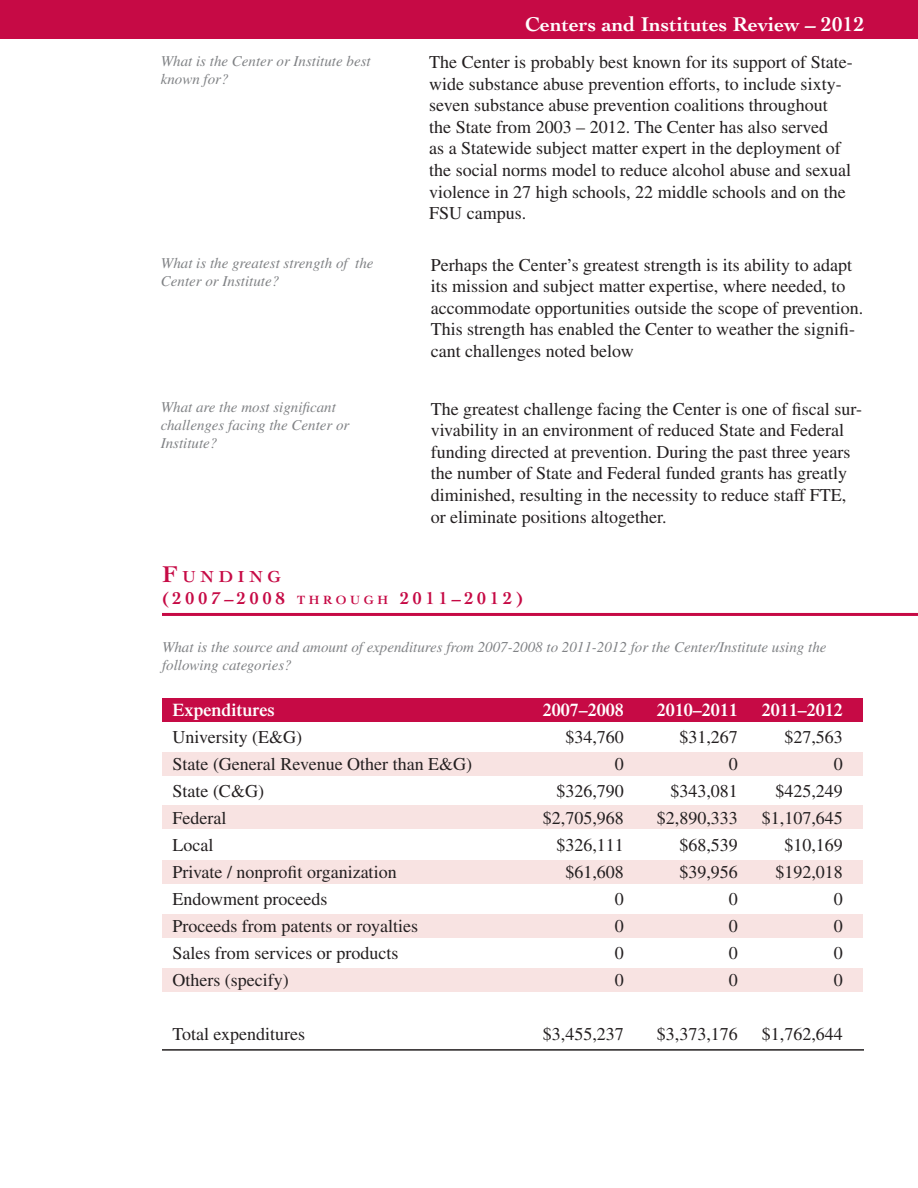
<style>
.page{position:relative;width:918px;height:1188px;background:#fff}
.page>*{position:absolute;margin:0;border:0;box-sizing:border-box;transform-origin:0 0}
.t1{font:700 21px "Cochin";color:#fff}
.t2{font:18px/21.6px "Times";color:#231f20}
.t3{font:600 18px "Times";color:#fff}
.heading{font:700 18px "Cochin";letter-spacing:.2em;color:#c60a45}
.heading-2{font:700 16.8px "Cochin";letter-spacing:.285em;color:#c60a45}
.question{font:italic 15px/18px "Times";color:#808285}
.s1{font-size:24px}
.s2{font-size:12.6px}
</style>
<div class="page">
<div style="left:163px;top:805px;width:700px;height:24px;background:#f8e3e2"></div>
<div style="left:163px;top:752px;width:700px;height:23px;background:#f8e3e2"></div>
<div style="left:163px;top:860px;width:700px;height:23px;background:#f8e3e2"></div>
<div style="left:163px;top:914px;width:700px;height:23px;background:#f8e3e2"></div>
<div style="left:163px;top:698px;width:700px;height:24px;background:#c60a45"></div>
<div style="left:163px;top:968px;width:700px;height:24px;background:#f8e3e2"></div>
<hr style="left:162px;top:1049px;width:702px;height:2px;background:#231f20">
<hr style="left:162px;top:613px;width:756px;height:3px;background:#c60a45">
<div style="left:0;top:0;width:918px;height:39px;background:#c60a45"></div>
<p class="question" style="left:161px;top:52px;width:212px">What is the Center or Institute best known for?</p>
<p class="question" style="left:161px;top:254px;width:214px">What is the greatest strength of the<br>Center or Institute?</p>
<p class="t1" style="left:525px;top:12px;width:341px">Centers and Institutes Review – 2012</p>
<p class="t2" style="left:429px;top:51px;width:425px">The Center is probably best known for its support of State&shy;wide substance abuse prevention efforts, to include sixty&shy;seven substance abuse prevention coalitions throughout the State from 2003 – 2012. The Center has also served<br>as a Statewide subject matter expert in the deployment of the social norms model to reduce alcohol abuse and sexual violence in 27 high schools, 22 middle schools and on the FSU campus.</p>
<p class="t2" style="left:431px;top:254px;width:434px">Perhaps the Center’s greatest strength is its ability to adapt its mission and subject matter expertise, where needed, to accommodate opportunities outside the scope of prevention.<br>This strength has enabled the Center to weather the signifi&shy;cant challenges noted below</p>
<p class="question" style="left:161px;top:398px;width:190px">What are the most significant challenges facing the Center or<br>Institute?</p>
<p class="t2" style="left:431px;top:398px;width:433px">The greatest challenge facing the Center is one of fiscal sur&shy;vivability in an environment of reduced State and Federal funding directed at prevention. During the past three years the number of State and Federal funded grants has greatly diminished, resulting in the necessity to reduce staff FTE, or eliminate positions altogether.</p>
<p class="heading-2" style="left:162px;top:567px;width:120px"><span class="s1">F</span>UNDING</p>
<p class="heading" style="left:162px;top:588px;width:363px">(2007–2008 <span class="s2">THROUGH</span> 2011–2012)</p>
<p class="question" style="left:162px;top:638px;width:666px">What is the source and amount of expenditures from 2007-2008 to 2011-2012 for the Center/Institute using the following categories?</p>
<p class="t3" style="left:172px;top:699px;width:104px">Expenditures</p>
<p class="t3" style="left:543px;top:699px;width:82px">2007–2008</p>
<p class="t3" style="left:657px;top:699px;width:82px">2010–2011</p>
<p class="t3" style="left:762px;top:699px;width:83px">2011–2012</p>
<p class="t2" style="left:172px;top:726px;width:131px">University (E&amp;G)</p>
<p class="t2" style="left:565px;top:726px;width:60px">$34,760</p>
<p class="t2" style="left:679px;top:726px;width:60px">$31,267</p>
<p class="t2" style="left:784px;top:726px;width:60px">$27,563</p>
<p class="t2" style="left:172px;top:753px;width:301px">State (General Revenue Other than E&amp;G)</p>
<p class="t2" style="left:615px;top:753px;width:10px">0</p>
<p class="t2" style="left:729px;top:753px;width:10px">0</p>
<p class="t2" style="left:834px;top:753px;width:10px">0</p>
<p class="t2" style="left:172px;top:780px;width:93px">State (C&amp;G)</p>
<p class="t2" style="left:556px;top:780px;width:69px">$326,790</p>
<p class="t2" style="left:670px;top:780px;width:69px">$343,081</p>
<p class="t2" style="left:775px;top:780px;width:69px">$425,249</p>
<p class="t2" style="left:172px;top:807px;width:55px">Federal</p>
<p class="t2" style="left:543px;top:807px;width:82px">$2,705,968</p>
<p class="t2" style="left:657px;top:807px;width:82px">$2,890,333</p>
<p class="t2" style="left:762px;top:807px;width:83px">$1,107,645</p>
<p class="t2" style="left:172px;top:834px;width:42px">Local</p>
<p class="t2" style="left:556px;top:834px;width:69px">$326,111</p>
<p class="t2" style="left:679px;top:834px;width:60px">$68,539</p>
<p class="t2" style="left:784px;top:834px;width:60px">$10,169</p>
<p class="t2" style="left:172px;top:861px;width:226px">Private / nonprofit organization</p>
<p class="t2" style="left:565px;top:861px;width:60px">$61,608</p>
<p class="t2" style="left:679px;top:861px;width:60px">$39,956</p>
<p class="t2" style="left:775px;top:861px;width:69px">$192,018</p>
<p class="t2" style="left:172px;top:888px;width:157px">Endowment proceeds</p>
<p class="t2" style="left:615px;top:888px;width:10px">0</p>
<p class="t2" style="left:729px;top:888px;width:10px">0</p>
<p class="t2" style="left:834px;top:888px;width:10px">0</p>
<p class="t2" style="left:172px;top:915px;width:247px">Proceeds from patents or royalties</p>
<p class="t2" style="left:615px;top:915px;width:10px">0</p>
<p class="t2" style="left:729px;top:915px;width:10px">0</p>
<p class="t2" style="left:834px;top:915px;width:10px">0</p>
<p class="t2" style="left:172px;top:942px;width:227px">Sales from services or products</p>
<p class="t2" style="left:615px;top:942px;width:10px">0</p>
<p class="t2" style="left:729px;top:942px;width:10px">0</p>
<p class="t2" style="left:834px;top:942px;width:10px">0</p>
<p class="t2" style="left:172px;top:969px;width:118px">Others (specify)</p>
<p class="t2" style="left:615px;top:969px;width:10px">0</p>
<p class="t2" style="left:729px;top:969px;width:10px">0</p>
<p class="t2" style="left:834px;top:969px;width:10px">0</p>
<p class="t2" style="left:172px;top:1023px;width:134px">Total expenditures</p>
<p class="t2" style="left:543px;top:1023px;width:82px">$3,455,237</p>
<p class="t2" style="left:657px;top:1023px;width:82px">$3,373,176</p>
<p class="t2" style="left:762px;top:1023px;width:83px">$1,762,644</p>
</div>
